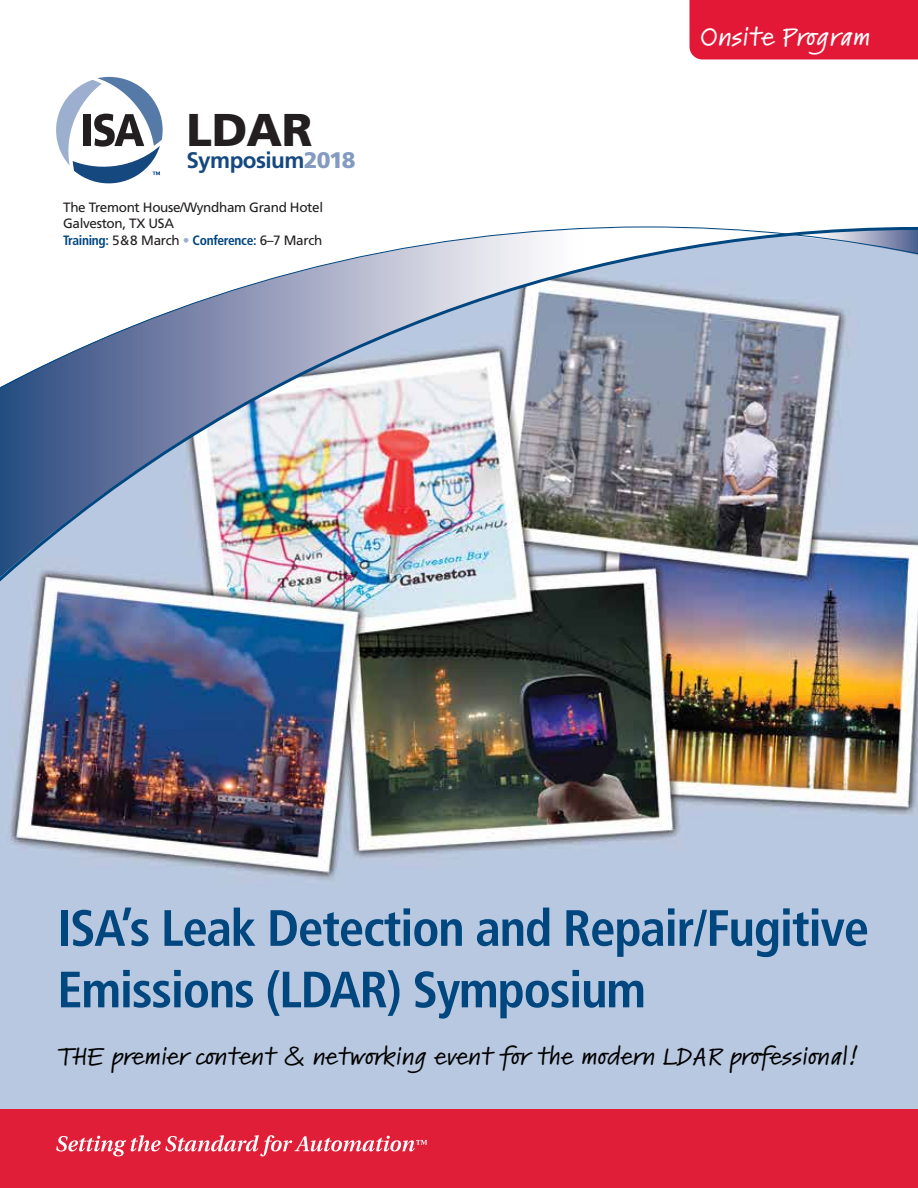
<style>
.page{position:relative;width:918px;height:1188px;background:#fff}
.page>*{position:absolute;margin:0;border:0;box-sizing:border-box;transform-origin:0 0}
.t1{font:700 condensed 51px/61.5px "Frutiger";letter-spacing:-.025em;color:#00467f}
.t2{font:900 45.9px "Frutiger";color:#231f20}
.t3{font:600 expanded 24px "Kremlin Pro";letter-spacing:.025em;color:#fff;scale:.92 1}
.t4{font:600 expanded 22.5px "Kremlin Pro";letter-spacing:.025em;color:#010101;scale:.92 1}
.t5{font:700 22.5px "Frutiger";letter-spacing:-.025em;color:#14487e}
.t6{font:13.5px/16.5px "Frutiger";letter-spacing:-.025em;color:#231f20}
.s1{font-weight:900;color:#839bc0}
.s2{font-weight:700;font-stretch:condensed;color:#00467f}
.s3{color:#9dafce}
</style>
<div class="page">
<img style="left:0;top:604px;width:918px;height:506px">
<div style="left:0;top:1110px;width:918px;height:78px;background:#e11e37"></div>
<svg style="left:56px;top:1135px;width:371px;height:21px"></svg>
<svg style="left:56px;top:77px;width:107px;height:107px"></svg>
<img style="left:0;top:401px;width:918px;height:203px">
<svg style="left:0;top:226px;width:918px;height:175px"></svg>
<div style="left:690px;top:0;width:228px;height:59px;background:#e31837"></div>
<h2 class="t2" style="left:186px;top:102px;width:128px">LDAR</h2>
<h3 class="t5" style="left:186px;top:147px;width:171px">Symposium<span class="s1">2018</span></h3>
<p class="t6" style="left:63px;top:199px;width:261px">The Tremont House/Wyndham Grand Hotel<br>Galveston, TX USA<br><span class="s2">Training:</span> 5&amp;8 March <span class="s3">•</span> <span class="s2">Conference:</span> 6–7 March</p>
<h3 class="t3" style="left:700px;top:20px;width:186px">Onsite Program</h3>
<h1 class="t1" style="left:57px;top:897px;width:814px">ISA’s Leak Detection and Repair/Fugitive<br>Emissions (LDAR) Symposium</h1>
<h3 class="t4" style="left:59px;top:1041px;width:870px">THE premier content &amp; networking event for the modern LDAR professional!</h3>
</div>
